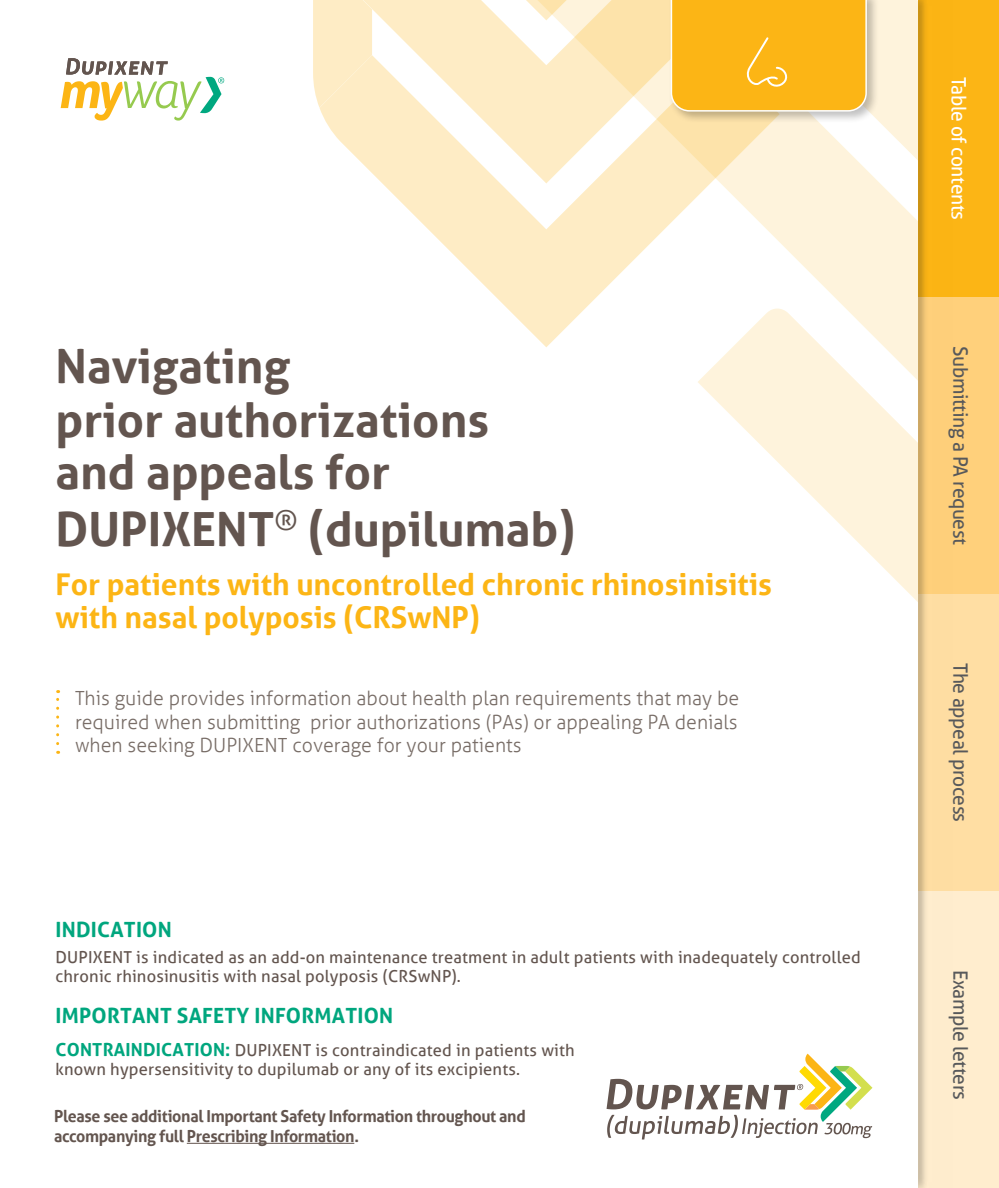
<style>
.page{position:relative;width:999px;height:1188px;background:#fff}
.page>*{position:absolute;margin:0;border:0;box-sizing:border-box;transform-origin:0 0}
.t1{font:700 47.25px/53.2px "Aller";color:#63554f}
.t2{font:700 30px/33px "Aller";color:#fcb515}
.t3{font:700 21px "Aller";letter-spacing:.01em;color:#00a67e}
.t4{font:19.8px "Aller";letter-spacing:-.02em;color:#58595b}
.t5{font:19.8px "Aller";letter-spacing:-.02em;color:#fff}
.t6{font:300 19.5px/23.4px "Aller";color:#786d67;text-align:justify}
.t7{font:16.5px/19.5px "Aller";letter-spacing:.01em;color:#63554f}
.t8{font:700 16.5px/19.8px "Aller";letter-spacing:-.02em;color:#63554f}
.s1{font-weight:700;font-size:18px;color:#00a67e}
</style>
<div class="page">
<svg style="left:792px;top:476px;width:127px;height:221px"></svg>
<svg style="left:698px;top:255px;width:221px;height:221px;fill:#fef3dc"></svg>
<svg style="left:780px;top:112px;width:139px;height:143px;fill:#fef3dc"></svg>
<svg style="left:382px;top:183px;width:398px;height:164px"></svg>
<svg style="left:321px;top:112px;width:481px;height:71px;fill:#feecc5"></svg>
<div style="left:919px;top:0;width:80px;height:297px;background:#fcb515"></div>
<div style="left:919px;top:594px;width:80px;height:297px;background:#ffdea3"></div>
<div style="left:919px;top:297px;width:80px;height:297px;background:#ffd07b"></div>
<div style="left:919px;top:891px;width:80px;height:297px;background:#ffedce"></div>
<img style="left:919px;top:0;width:6px;height:1188px">
<hr style="left:187px;top:1143px;width:167px;height:1px;background:#63554f">
<svg style="left:56px;top:690px;width:3px;height:54px"></svg>
<div style="left:668px;top:0;width:211px;height:124px;background:#000;opacity:.25"></div>
<svg style="left:61px;top:58px;width:163px;height:63px"></svg>
<svg style="left:607px;top:1054px;width:265px;height:86px"></svg>
<svg style="left:313px;top:0;width:606px;height:112px;background:#fcdc94"></svg>
<h1 class="t1" style="left:56px;top:339px;width:435px">Navigating<br>prior authorizations and appeals for</h1>
<h1 class="t1" style="left:56px;top:502px;width:521px">DUPIXENT<sup>®</sup> (dupilumab)</h1>
<h2 class="t2" style="left:56px;top:568px;width:718px">For patients with uncontrolled chronic rhinosinisitis with nasal polyposis (CRSwNP)</h2>
<p class="t6" style="left:75px;top:687px;width:666px">This guide provides information about health plan requirements that may be required when submitting prior authorizations (PAs) or appealing PA denials when seeking DUPIXENT coverage for your patients</p>
<p class="t3" style="left:56px;top:916px;width:118px">INDICATION</p>
<p class="t7" style="left:56px;top:947px;width:807px">DUPIXENT is indicated as an add-on maintenance treatment in adult patients with inadequately controlled chronic rhinosinusitis with nasal polyposis (CRSwNP).</p>
<p class="t3" style="left:56px;top:1002px;width:339px">IMPORTANT SAFETY INFORMATION</p>
<p class="t7" style="left:56px;top:1040px;width:521px"><span class="s1">CONTRAINDICATION:</span> DUPIXENT is contraindicated in patients with known hypersensitivity to dupilumab or any of its excipients.</p>
<p class="t8" style="left:54px;top:1106px;width:473px">Please see additional Important Safety Information throughout and accompanying full Prescribing Information.</p>
<p class="t5" style="left:971px;top:77px;width:144px;rotate:90deg">Table of contents</p>
<p class="t4" style="left:973px;top:346px;width:200px;rotate:90deg">Submitting a PA request</p>
<p class="t4" style="left:973px;top:663px;width:161px;rotate:90deg">The appeal process</p>
<p class="t4" style="left:973px;top:970px;width:131px;rotate:90deg">Example letters</p>
</div>
